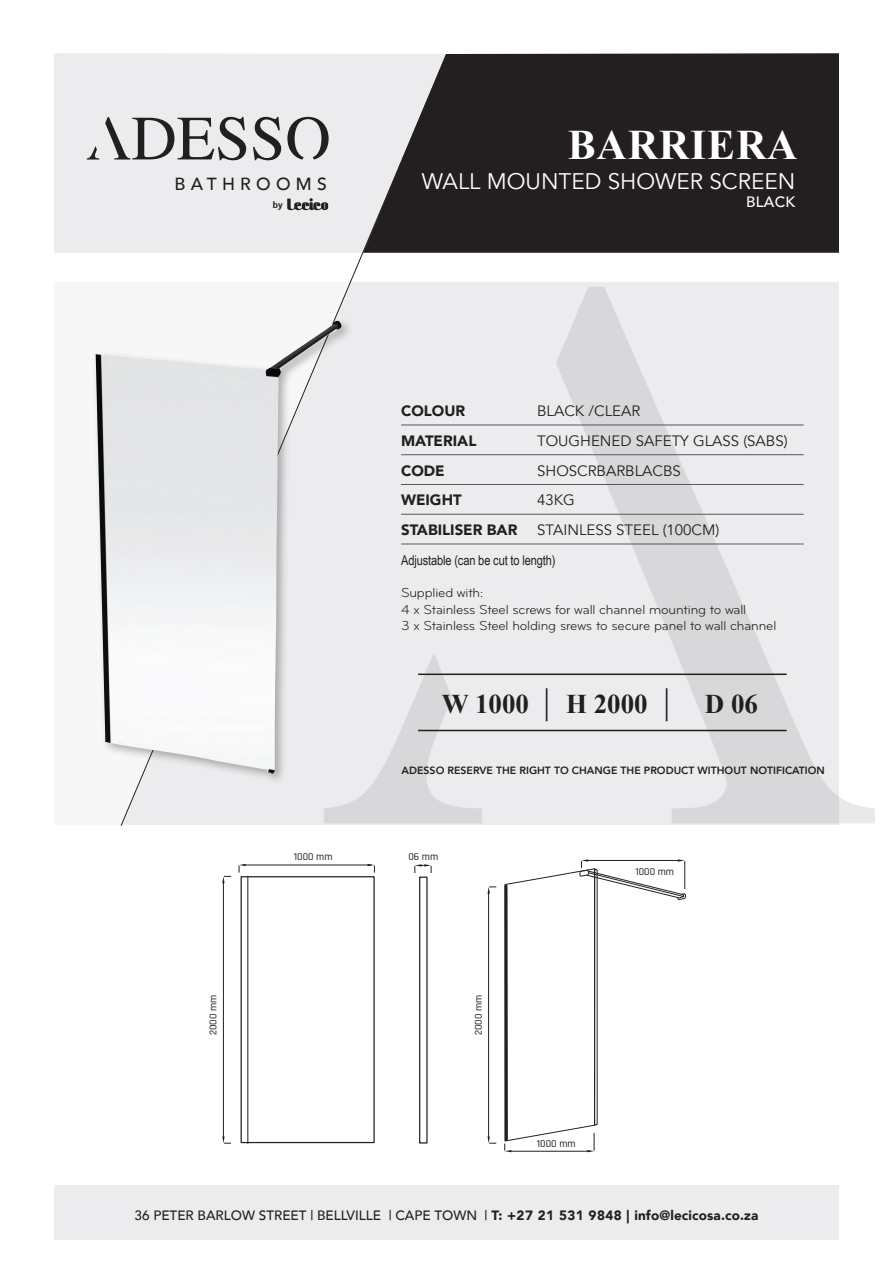
<style>
.page{position:relative;width:893px;height:1263px;background:#fff}
.page>*{position:absolute;margin:0;border:0;box-sizing:border-box;transform-origin:0 0}
.t1{font:700 42px "Times New Roman";letter-spacing:.02em;color:#fff}
.t2{font:700 27px "Times New Roman";color:#231f20}
.t3{font:22.5px "Avenir";color:#fff}
.t4{font:500 17.55px "Avenir";letter-spacing:.3em;color:#231f20}
.t5{font:15px "Avenir";color:#231f20}
.t6{font:900 15px "Avenir";color:#231f20}
.t7{font:500 15px "Avenir";letter-spacing:.02em;color:#fff}
.t8{font:13.5px/16.5px "Bryant";letter-spacing:-.01em;color:#231f20}
.t9{font:500 13.5px "Avenir";color:#231f20}
.t10{font:13.5px "Arial Narrow";letter-spacing:-.01em;color:#231f20}
.t11{font:800 10.5px "Avenir";color:#231f20}
.t12{font:500 10.5px "Rajdhani";color:#231f20}
.t13{font:700 8.55px "Krub";color:#231f20}
.s1{font-family:"Avenir";font-weight:300;font-size:33px}
.s2{font-weight:900}
</style>
<div class="page">
<svg style="left:448px;top:287px;width:427px;height:536px;background:#e9e8ea"></svg>
<div style="left:54px;top:53px;width:66px;height:200px;background:#ececee"></div>
<div style="left:54px;top:1185px;width:785px;height:54px;background:#ececee"></div>
<div style="left:448px;top:53px;width:391px;height:200px;background:#231f20"></div>
<hr style="left:418px;top:730px;width:369px;height:1px;background:#231f20">
<hr style="left:418px;top:673px;width:369px;height:2px;background:#231f20">
<hr style="left:401px;top:425px;width:403px;height:1px;background:#57585a">
<hr style="left:401px;top:454px;width:403px;height:1px;background:#57585a">
<hr style="left:401px;top:484px;width:403px;height:1px;background:#57585a">
<hr style="left:401px;top:514px;width:403px;height:1px;background:#57585a">
<hr style="left:401px;top:544px;width:403px;height:1px;background:#57585a">
<svg style="left:87px;top:117px;width:33px;height:43px"></svg>
<svg style="left:120px;top:53px;width:328px;height:773px;background:#dcdcde"></svg>
<div style="left:419px;top:876px;width:9px;height:267px;border:1px solid #231f20"></div>
<svg style="left:415px;top:864px;width:17px;height:9px"></svg>
<div style="left:241px;top:876px;width:134px;height:267px;border:1px solid #231f20"></div>
<svg style="left:222px;top:876px;width:9px;height:7px"></svg>
<svg style="left:367px;top:864px;width:8px;height:9px"></svg>
<hr style="left:243px;top:865px;width:128px;height:1px;background:#231f20">
<svg style="left:239px;top:864px;width:7px;height:9px"></svg>
<hr style="left:223px;top:879px;width:1px;height:260px;background:#231f20">
<svg style="left:222px;top:1136px;width:9px;height:8px"></svg>
<hr style="left:248px;top:876px;width:1px;height:267px;background:#231f20">
<svg style="left:504px;top:859px;width:183px;height:293px"></svg>
<svg style="left:504px;top:886px;width:4px;height:253px"></svg>
<svg style="left:487px;top:887px;width:9px;height:7px"></svg>
<hr style="left:488px;top:890px;width:1px;height:249px;background:#231f20">
<svg style="left:487px;top:1136px;width:9px;height:8px"></svg>
<div style="left:92px;top:317px;width:261px;height:468px;background:#ececee"></div>
<img style="left:96px;top:320px;width:246px;height:454px">
<p class="t4" style="left:174px;top:169px;width:154px">BATHROOMS</p>
<p class="t13" style="left:273px;top:200px;width:11px">by</p>
<h1 class="t1" style="left:568px;top:116px;width:231px">BARRIERA</h1>
<h3 class="t3" style="left:422px;top:168px;width:375px">WALL MOUNTED SHOWER SCREEN</h3>
<p class="t7" style="left:746px;top:189px;width:51px">BLACK</p>
<p class="t12" style="left:207px;top:1035px;width:42px;rotate:-90deg">2000 mm</p>
<p class="t12" style="left:294px;top:850px;width:40px">1000 mm</p>
<p class="t6" style="left:401px;top:398px;width:66px">COLOUR</p>
<p class="t5" style="left:537px;top:402px;width:105px">BLACK /CLEAR</p>
<p class="t6" style="left:401px;top:428px;width:77px">MATERIAL</p>
<p class="t5" style="left:537px;top:432px;width:252px">TOUGHENED SAFETY GLASS (SABS)</p>
<p class="t6" style="left:401px;top:457px;width:45px">CODE</p>
<p class="t5" style="left:537px;top:461px;width:145px">SHOSCRBARBLACBS</p>
<p class="t6" style="left:401px;top:487px;width:62px">WEIGHT</p>
<p class="t5" style="left:537px;top:491px;width:39px">43KG</p>
<p class="t6" style="left:401px;top:517px;width:118px">STABILISER BAR</p>
<p class="t5" style="left:537px;top:521px;width:184px">STAINLESS STEEL (100CM)</p>
<p class="t10" style="left:401px;top:550px;width:156px">Adjustable (can be cut to length)</p>
<p class="t8" style="left:401px;top:585px;width:377px">Supplied with:<br>4 x Stainless Steel screws for wall channel mounting to wall<br>3 x Stainless Steel holding srews to secure panel to wall channel</p>
<h2 class="t2" style="left:442px;top:685px;width:318px">W 1000 <span class="s1">|</span> H 2000 <span class="s1">|</span> D 06</h2>
<p class="t11" style="left:402px;top:762px;width:425px">ADESSO RESERVE THE RIGHT TO CHANGE THE PRODUCT WITHOUT NOTIFICATION</p>
<p class="t12" style="left:408px;top:850px;width:31px">06 mm</p>
<p class="t12" style="left:472px;top:1035px;width:42px;rotate:-90deg">2000 mm</p>
<p class="t12" style="left:537px;top:1138px;width:40px">1000 mm</p>
<p class="t12" style="left:635px;top:866px;width:40px">1000 mm</p>
<p class="t9" style="left:135px;top:1203px;width:625px">36 PETER BARLOW STREET | BELLVILLE | CAPE TOWN | <span class="s2">T: +27 21 531 9848 | info@lecicosa.co.za</span></p>
</div>
